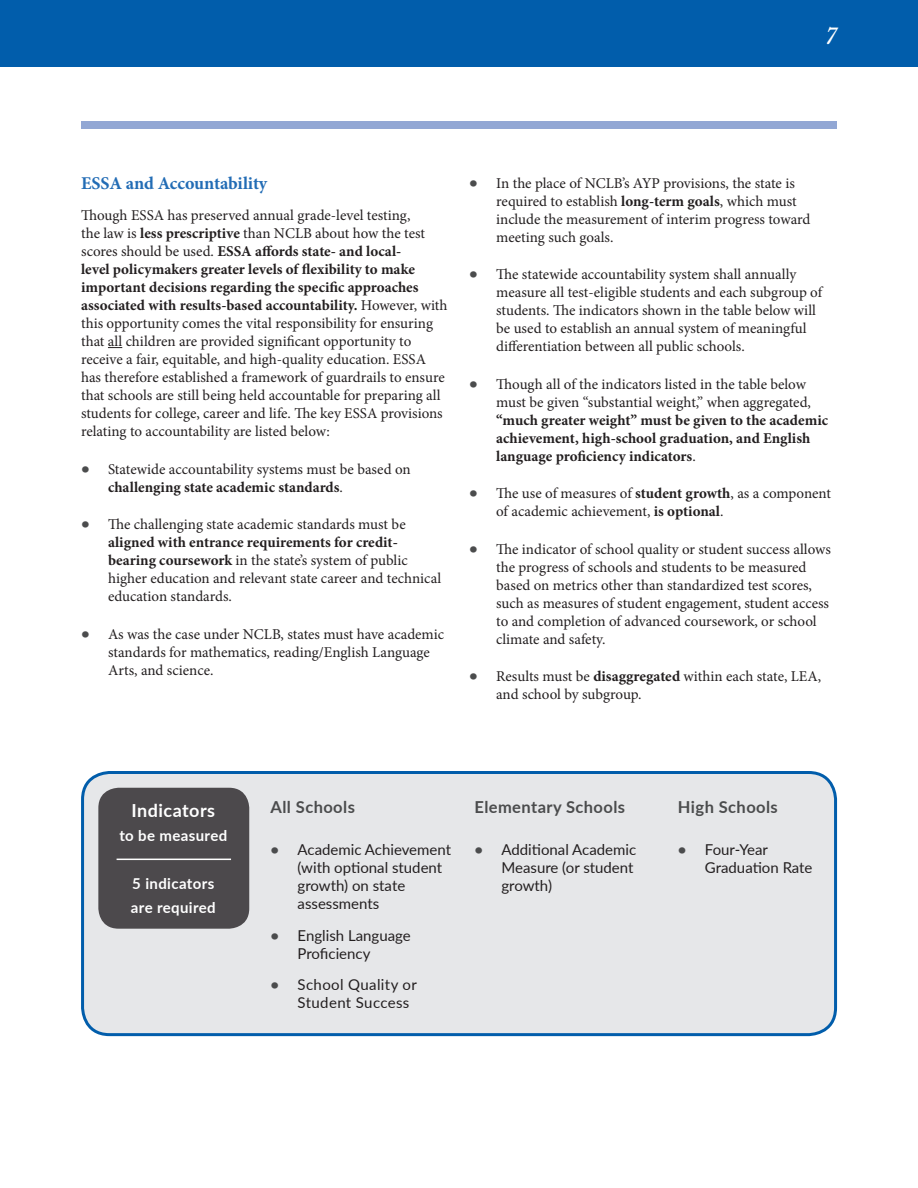
<style>
.page{position:relative;width:918px;height:1188px;background:#fff}
.page>*{position:absolute;margin:0;border:0;box-sizing:border-box;transform-origin:0 0}
.t1{font:italic 21px "Libre Baskerville";color:#fff}
.t2{font:700 18px "Minion Pro";letter-spacing:-.005em;color:#226cb5}
.t3{font:700 18px "Lato";letter-spacing:.025em;color:#fff}
.t4{font:700 16.5px "Lato";letter-spacing:.025em;color:#4b4c4d}
.t5{font:15px/18px "Minion Pro";color:#231f20}
.t6{font:15px/18px "Lato";color:#231f20}
.t7{font:700 15px/18px "Minion Pro";color:#231f20}
.t8{font:700 15px/24px "Lato";letter-spacing:.025em;color:#fff}
.t9{font:15px/18px "Lato";letter-spacing:.025em;color:#231f20}
.s1{font-weight:700}
.s2{font-family:"Lato";font-weight:700;color:#4b4c4d}
.s3{font-weight:400}
.s4{font-weight:700;color:#4b4c4d}
</style>
<div class="page">
<div style="left:0;top:0;width:918px;height:68px;background:#015dab"></div>
<div style="left:81px;top:122px;width:756px;height:7px;background:#92a7d4"></div>
<svg style="left:108px;top:347px;width:14px;height:1px"></svg>
<div style="left:83px;top:772px;width:753px;height:263px;background:#e6e7e9;border-radius:27px"></div>
<div style="left:81px;top:771px;width:756px;height:265px;border:3px solid #015dab;border-radius:27px"></div>
<div style="left:98px;top:788px;width:151px;height:141px;background:#4c494c;border-radius:20px"></div>
<hr style="left:117px;top:859px;width:114px;height:1px;background:#fff">
<h1 class="t1" style="left:826px;top:24px;width:13px">7</h1>
<p class="t2" style="left:81px;top:170px;width:188px">ESSA and Accountability</p>
<p class="t5" style="left:81px;top:206px;width:368px">Though ESSA has preserved annual grade-level testing,<br>the law is <span class="s1">less prescriptive</span> than NCLB about how the test scores should be used. <span class="s1">ESSA affords state- and local-<br>level policymakers greater levels of flexibility to make important decisions regarding the specific approaches associated with results-based accountability.</span> However, with this opportunity comes the vital responsibility for ensuring that all children are provided significant opportunity to receive a fair, equitable, and high-quality education. ESSA has therefore established a framework of guardrails to ensure that schools are still being held accountable for preparing all students for college, career and life. The key ESSA provisions relating to accountability are listed below:</p>
<p class="t5" style="left:108px;top:460px;width:304px;text-indent:-27px"><span class="s2">•</span> Statewide accountability systems must be based on <span class="s1">challenging state academic standards</span>.</p>
<p class="t5" style="left:108px;top:515px;width:335px;text-indent:-27px"><span class="s2">•</span> The challenging state academic standards must be <span class="s1">aligned with entrance requirements for credit&shy;bearing coursework</span> in the state’s system of public higher education and relevant state career and technical education standards.</p>
<p class="t5" style="left:108px;top:625px;width:338px;text-indent:-27px"><span class="s2">•</span> As was the case under NCLB, states must have academic standards for mathematics, reading/English Language<br>Arts, and science.</p>
<p class="t5" style="left:496px;top:174px;width:316px;text-indent:-27px"><span class="s2">•</span> In the place of NCLB’s AYP provisions, the state is required to establish <span class="s1">long-term goals</span>, which must include the measurement of interim progress toward meeting such goals.</p>
<p class="t5" style="left:496px;top:265px;width:328px;text-indent:-27px"><span class="s2">•</span> The statewide accountability system shall annually measure all test-eligible students and each subgroup of students. The indicators shown in the table below will be used to establish an annual system of meaningful differentiation between all public schools.</p>
<p class="t5" style="left:496px;top:375px;width:316px;text-indent:-27px"><span class="s2">•</span> Though all of the indicators listed in the table below must be given “substantial weight,” when aggregated,</p>
<p class="t7" style="left:496px;top:411px;width:334px">“much greater weight” must be given to the academic achievement, high-school graduation, and English language proficiency indicators<span class="s3">.</span></p>
<p class="t5" style="left:496px;top:484px;width:336px;text-indent:-27px"><span class="s2">•</span> The use of measures of <span class="s1">student growth</span>, as a component of academic achievement, <span class="s1">is optional</span>.</p>
<p class="t5" style="left:496px;top:540px;width:336px;text-indent:-27px"><span class="s2">•</span> The indicator of school quality or student success allows the progress of schools and students to be measured based on metrics other than standardized test scores, such as measures of student engagement, student access to and completion of advanced coursework, or school climate and safety.</p>
<p class="t5" style="left:496px;top:667px;width:327px;text-indent:-27px"><span class="s2">•</span> Results must be <span class="s1">disaggregated</span> within each state, LEA, and school by subgroup.</p>
<p class="t3" style="left:132px;top:798px;width:85px">Indicators</p>
<p class="t8" style="left:119px;top:823px;width:109px">to be measured</p>
<p class="t8" style="left:131px;top:871px;width:86px">5 indicators are required</p>
<p class="t4" style="left:271px;top:795px;width:86px">All Schools</p>
<p class="t6" style="left:298px;top:840px;width:155px;text-indent:-27px"><span class="s4">•</span> Academic Achievement (with optional student growth) on state assessments</p>
<p class="t6" style="left:298px;top:926px;width:115px;text-indent:-27px"><span class="s4">•</span> English Language<br>Proficiency</p>
<p class="t9" style="left:298px;top:975px;width:121px;text-indent:-27px"><span class="s4">•</span> School Quality or<br>Student Success</p>
<p class="t4" style="left:474px;top:795px;width:152px">Elementary Schools</p>
<p class="t6" style="left:501px;top:840px;width:136px;text-indent:-27px"><span class="s4">•</span> Additional Academic<br>Measure (or student growth)</p>
<p class="t4" style="left:678px;top:795px;width:101px">High Schools</p>
<p class="t6" style="left:705px;top:840px;width:109px;text-indent:-27px"><span class="s4">•</span> Four-Year<br>Graduation Rate</p>
</div>
